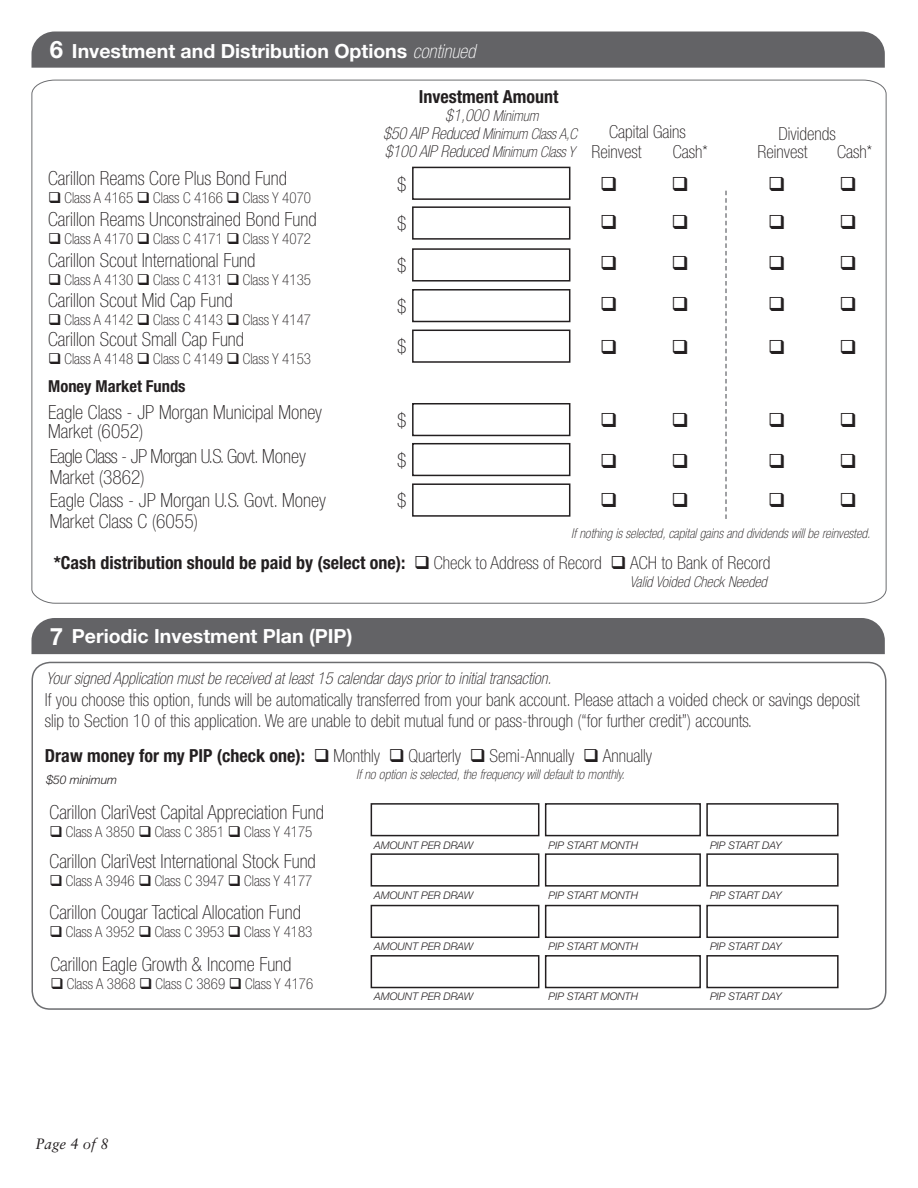
<style>
.page{position:relative;width:918px;height:1188px;background:#fff}
.page>*{position:absolute;margin:0;border:0;box-sizing:border-box;transform-origin:0 0}
.t1{font:700 24px "Helvetica Neue";color:#fff}
.t2{font:100 condensed 19.5px/19.5px "Helvetica Neue";color:#231f20}
.t3{font:700 19.5px "Helvetica Neue";color:#fff}
.t4{font:100 condensed 19.5px/21px "Helvetica Neue";letter-spacing:-.03em;color:#231f20}
.t5{font:100 condensed 18px/21px "Helvetica Neue";color:#231f20}
.t6{font:700 condensed 18px "Helvetica Neue";color:#231f20}
.t7{font:italic 100 condensed 16.5px "Helvetica Neue";color:#231f20}
.t8{font:700 condensed 16.5px "Helvetica Neue";color:#231f20}
.t9{font:100 condensed 15px "Helvetica Neue";color:#231f20}
.t10{font:italic 100 condensed 15px "Helvetica Neue";color:#231f20}
.t11{font:italic 15px "Sabon";color:#231f20}
.t12{font:italic 100 condensed 13.5px "Helvetica Neue";color:#231f20}
.t13{font:italic 300 12px "Helvetica Neue";color:#231f20}
.t14{font:italic 300 10.5px "Helvetica Neue";color:#231f20}
.s1{font-weight:100;font-style:italic;font-stretch:condensed}
.s2{font-size:16.5px}
.s3{font-size:15px}
.s4{font-weight:100}
.s5{font-weight:700}
</style>
<div class="page">
<div style="left:32px;top:618px;width:853px;height:36px;background:#636366"></div>
<div style="left:371px;top:803px;width:168px;height:33px;border:2px solid #231f20"></div>
<div style="left:371px;top:853px;width:168px;height:34px;border:2px solid #231f20"></div>
<div style="left:371px;top:905px;width:168px;height:33px;border:2px solid #231f20"></div>
<div style="left:371px;top:955px;width:168px;height:33px;border:2px solid #231f20"></div>
<div style="left:545px;top:803px;width:156px;height:33px;border:2px solid #231f20"></div>
<div style="left:545px;top:853px;width:156px;height:34px;border:2px solid #231f20"></div>
<div style="left:545px;top:905px;width:156px;height:33px;border:2px solid #231f20"></div>
<div style="left:545px;top:955px;width:156px;height:33px;border:2px solid #231f20"></div>
<div style="left:706px;top:803px;width:133px;height:33px;border:2px solid #231f20"></div>
<div style="left:706px;top:853px;width:133px;height:34px;border:2px solid #231f20"></div>
<div style="left:706px;top:905px;width:133px;height:33px;border:2px solid #231f20"></div>
<div style="left:706px;top:955px;width:133px;height:33px;border:2px solid #231f20"></div>
<div style="left:32px;top:662px;width:854px;height:348px;border:2px solid #6c6d70;border-radius:18px"></div>
<div style="left:32px;top:31px;width:853px;height:37px;background:#636366"></div>
<svg style="left:31px;top:79px;width:856px;height:525px"></svg>
<svg style="left:725px;top:191px;width:2px;height:328px"></svg>
<div style="left:412px;top:206px;width:158px;height:34px;border:2px solid #231f20"></div>
<div style="left:412px;top:248px;width:158px;height:34px;border:2px solid #231f20"></div>
<div style="left:412px;top:289px;width:158px;height:33px;border:2px solid #231f20"></div>
<div style="left:412px;top:443px;width:158px;height:33px;border:2px solid #231f20"></div>
<div style="left:412px;top:167px;width:158px;height:33px;border:2px solid #231f20"></div>
<div style="left:412px;top:330px;width:158px;height:33px;border:2px solid #231f20"></div>
<div style="left:412px;top:403px;width:158px;height:33px;border:2px solid #231f20"></div>
<div style="left:412px;top:483px;width:158px;height:34px;border:2px solid #231f20"></div>
<svg style="left:602px;top:215px;width:14px;height:14px"></svg>
<svg style="left:673px;top:215px;width:14px;height:14px"></svg>
<svg style="left:770px;top:215px;width:14px;height:14px"></svg>
<svg style="left:841px;top:215px;width:14px;height:14px"></svg>
<svg style="left:602px;top:297px;width:14px;height:14px"></svg>
<svg style="left:602px;top:454px;width:14px;height:14px"></svg>
<svg style="left:770px;top:297px;width:14px;height:14px"></svg>
<svg style="left:770px;top:454px;width:14px;height:14px"></svg>
<svg style="left:602px;top:255px;width:14px;height:15px"></svg>
<svg style="left:770px;top:255px;width:14px;height:15px"></svg>
<svg style="left:602px;top:176px;width:14px;height:15px"></svg>
<svg style="left:602px;top:339px;width:14px;height:15px"></svg>
<svg style="left:602px;top:413px;width:14px;height:14px"></svg>
<svg style="left:602px;top:493px;width:14px;height:14px"></svg>
<svg style="left:770px;top:176px;width:14px;height:15px"></svg>
<svg style="left:770px;top:339px;width:14px;height:15px"></svg>
<svg style="left:770px;top:413px;width:14px;height:14px"></svg>
<svg style="left:770px;top:493px;width:14px;height:14px"></svg>
<svg style="left:673px;top:297px;width:14px;height:14px"></svg>
<svg style="left:673px;top:454px;width:14px;height:14px"></svg>
<svg style="left:841px;top:297px;width:14px;height:14px"></svg>
<svg style="left:841px;top:454px;width:14px;height:14px"></svg>
<svg style="left:673px;top:255px;width:14px;height:15px"></svg>
<svg style="left:841px;top:255px;width:14px;height:15px"></svg>
<svg style="left:673px;top:176px;width:14px;height:15px"></svg>
<svg style="left:673px;top:339px;width:14px;height:15px"></svg>
<svg style="left:673px;top:413px;width:14px;height:14px"></svg>
<svg style="left:673px;top:493px;width:14px;height:14px"></svg>
<svg style="left:841px;top:176px;width:14px;height:15px"></svg>
<svg style="left:841px;top:339px;width:14px;height:15px"></svg>
<svg style="left:841px;top:413px;width:14px;height:14px"></svg>
<svg style="left:841px;top:493px;width:14px;height:14px"></svg>
<p class="t1" style="left:50px;top:34px;width:15px">6</p>
<p class="t3" style="left:72px;top:39px;width:405px">Investment and Distribution Options <span class="s1">continued</span></p>
<p class="t2" style="left:48px;top:168px;width:240px">Carillon Reams Core Plus Bond Fund</p>
<p class="t9" style="left:48px;top:189px;width:264px">❑ Class A 4165 ❑ Class C 4166 ❑ Class Y 4070</p>
<p class="t2" style="left:48px;top:209px;width:270px">Carillon Reams Unconstrained Bond Fund</p>
<p class="t9" style="left:48px;top:231px;width:264px">❑ Class A 4170 ❑ Class C 4171 ❑ Class Y 4072</p>
<p class="t2" style="left:48px;top:250px;width:209px">Carillon Scout International Fund</p>
<p class="t9" style="left:48px;top:271px;width:264px">❑ Class A 4130 ❑ Class C 4131 ❑ Class Y 4135</p>
<p class="t2" style="left:48px;top:291px;width:186px">Carillon Scout Mid Cap Fund</p>
<p class="t9" style="left:48px;top:312px;width:264px">❑ Class A 4142 ❑ Class C 4143 ❑ Class Y 4147</p>
<p class="t2" style="left:48px;top:330px;width:197px">Carillon Scout Small Cap Fund</p>
<p class="t9" style="left:48px;top:351px;width:264px">❑ Class A 4148 ❑ Class C 4149 ❑ Class Y 4153</p>
<p class="t2" style="left:48px;top:402px;width:275px">Eagle Class - JP Morgan Municipal Money<br>Market (6052)</p>
<p class="t8" style="left:48px;top:376px;width:139px">Money Market Funds</p>
<p class="t6" style="left:419px;top:85px;width:141px">Investment Amount</p>
<p class="t10" style="left:445px;top:107px;width:95px"><span class="s2">$1,000</span> Minimum</p>
<p class="t10" style="left:383px;top:125px;width:196px"><span class="s2">$50 AIP Reduced</span> Minimum Class A,C</p>
<p class="t7" style="left:385px;top:141px;width:192px">$100 AIP Reduced <span class="s3">Minimum Class Y</span></p>
<p class="t5" style="left:591px;top:141px;width:51px">Reinvest</p>
<p class="t5" style="left:609px;top:121px;width:78px">Capital Gains</p>
<p class="t5" style="left:779px;top:123px;width:59px">Dividends</p>
<p class="t5" style="left:673px;top:141px;width:36px">Cash*</p>
<p class="t5" style="left:758px;top:141px;width:51px">Reinvest</p>
<p class="t5" style="left:837px;top:141px;width:36px">Cash*</p>
<p class="t2" style="left:397px;top:174px;width:11px">$</p>
<p class="t2" style="left:397px;top:214px;width:11px">$</p>
<p class="t2" style="left:397px;top:256px;width:11px">$</p>
<p class="t2" style="left:397px;top:296px;width:11px">$</p>
<p class="t2" style="left:397px;top:337px;width:11px">$</p>
<p class="t2" style="left:397px;top:410px;width:11px">$</p>
<p class="t4" style="left:50px;top:445px;width:258px">Eagle Class - JP Morgan U.S. Govt. Money<br>Market (3862)</p>
<p class="t2" style="left:50px;top:490px;width:278px;line-height:21px">Eagle Class - JP Morgan U.S. Govt. Money<br>Market Class C (6055)</p>
<p class="t6" style="left:54px;top:552px;width:718px">*Cash distribution should be paid by (select one): ❑ <span class="s4">Check to Address of Record</span> ❑ <span class="s4">ACH to Bank of Record</span></p>
<p class="t10" style="left:630px;top:573px;width:139px">Valid Voided Check Needed</p>
<p class="t2" style="left:397px;top:450px;width:11px">$</p>
<p class="t2" style="left:397px;top:491px;width:11px">$</p>
<p class="t12" style="left:571px;top:525px;width:301px">If nothing is selected, capital gains and dividends will be reinvested.</p>
<p class="t1" style="left:50px;top:622px;width:15px">7</p>
<p class="t3" style="left:72px;top:624px;width:282px">Periodic Investment Plan (PIP)</p>
<p class="t7" style="left:46px;top:669px;width:507px">Your signed Application must be received at least 15 calendar days prior to initial transaction.</p>
<p class="t5" style="left:45px;top:689px;width:816px">If you choose this option, funds will be automatically transferred from your bank account. Please attach a voided check or savings deposit slip to Section 10 of this application. We are unable to debit mutual fund or pass-through (“for further credit”) accounts.</p>
<p class="t5" style="left:45px;top:745px;width:609px"><span class="s5">Draw money for my PIP (check one):</span> ❑ Monthly ❑ Quarterly ❑ Semi-Annually ❑ Annually</p>
<p class="t12" style="left:356px;top:767px;width:270px">If no option is selected, the frequency will default to monthly.</p>
<p class="t13" style="left:47px;top:772px;width:72px">$50 minimum</p>
<p class="t2" style="left:50px;top:802px;width:276px">Carillon ClariVest Capital Appreciation Fund</p>
<p class="t9" style="left:50px;top:823px;width:264px">❑ Class A 3850 ❑ Class C 3851 ❑ Class Y 4175</p>
<p class="t2" style="left:50px;top:851px;width:268px">Carillon ClariVest International Stock Fund</p>
<p class="t9" style="left:50px;top:872px;width:264px">❑ Class A 3946 ❑ Class C 3947 ❑ Class Y 4177</p>
<p class="t2" style="left:50px;top:903px;width:253px">Carillon Cougar Tactical Allocation Fund</p>
<p class="t9" style="left:50px;top:924px;width:264px">❑ Class A 3952 ❑ Class C 3953 ❑ Class Y 4183</p>
<p class="t2" style="left:50px;top:954px;width:243px">Carillon Eagle Growth &amp; Income Fund</p>
<p class="t9" style="left:50px;top:975px;width:264px">❑ Class A 3868 ❑ Class C 3869 ❑ Class Y 4176</p>
<p class="t14" style="left:374px;top:839px;width:101px">AMOUNT PER DRAW</p>
<p class="t14" style="left:374px;top:889px;width:101px">AMOUNT PER DRAW</p>
<p class="t14" style="left:374px;top:940px;width:101px">AMOUNT PER DRAW</p>
<p class="t14" style="left:374px;top:990px;width:101px">AMOUNT PER DRAW</p>
<p class="t11" style="left:35px;top:1135px;width:75px">Page 4 of 8</p>
<p class="t14" style="left:549px;top:839px;width:91px">PIP START MONTH</p>
<p class="t14" style="left:710px;top:839px;width:73px">PIP START DAY</p>
<p class="t14" style="left:549px;top:889px;width:91px">PIP START MONTH</p>
<p class="t14" style="left:710px;top:889px;width:73px">PIP START DAY</p>
<p class="t14" style="left:549px;top:940px;width:91px">PIP START MONTH</p>
<p class="t14" style="left:710px;top:940px;width:73px">PIP START DAY</p>
<p class="t14" style="left:549px;top:990px;width:91px">PIP START MONTH</p>
<p class="t14" style="left:710px;top:990px;width:73px">PIP START DAY</p>
</div>
